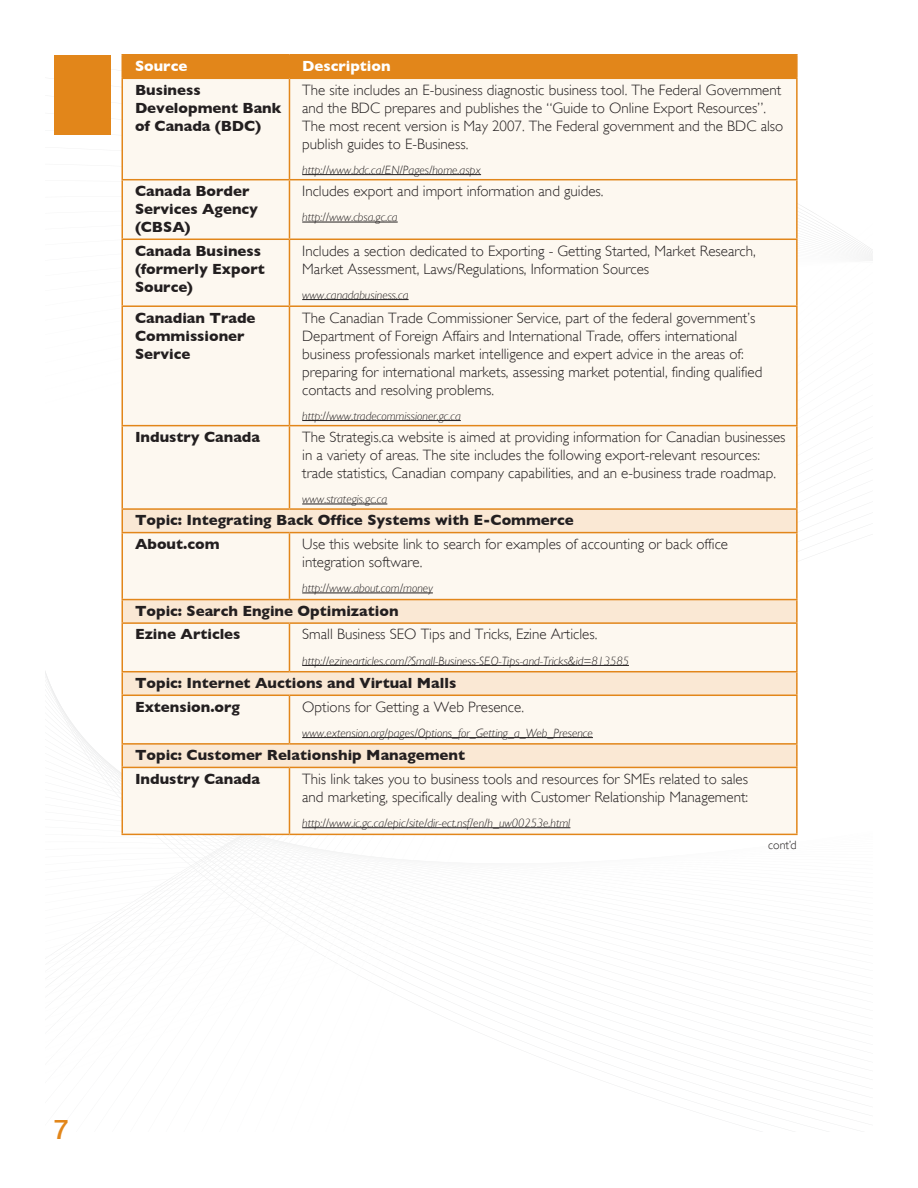
<style>
.page{position:relative;width:918px;height:1188px;background:#fff}
.page>*{position:absolute;margin:0;border:0;box-sizing:border-box;transform-origin:0 0}
.PageNumberRight{font:500 27px "Helvetica Neue";color:#e2861a}
.Page_bodytext{font:300 15px/18px "Gill Sans";color:#231f20}
.Page_bodytext-2{font:700 15px/18px "Gill Sans";color:#231f20}
.Page_bodytext-3{font:700 15px "Gill Sans";color:#fff}
.Page_bodytext-4{font:italic 300 12px "Gill Sans";color:#231f20}
.Page_bodytext-5{font:300 12px "Gill Sans";color:#231f20}
</style>
<div class="page">
<svg style="left:46px;top:781px;width:752px;height:247px"></svg>
<div style="left:54px;top:55px;width:57px;height:80px;background:#e2861a"></div>
<div style="left:123px;top:79px;width:673px;height:755px;background:#fdf8f0"></div>
<svg style="left:123px;top:510px;width:673px;height:257px;fill:#fdf8f0"></svg>
<hr style="left:122px;top:54px;width:167px;height:2px;background:#e2861a">
<hr style="left:289px;top:54px;width:509px;height:2px;background:#e2861a">
<div style="left:122px;top:55px;width:674px;height:23px;background:#e2861a"></div>
<hr style="left:796px;top:56px;width:2px;height:22px;background:#e2861a">
<hr style="left:122px;top:78px;width:167px;height:1px;background:#e2861a">
<hr style="left:289px;top:78px;width:509px;height:1px;background:#e2861a">
<hr style="left:122px;top:79px;width:1px;height:100px;background:#e2861a">
<hr style="left:289px;top:79px;width:1px;height:100px;background:#e2861a">
<hr style="left:796px;top:79px;width:2px;height:100px;background:#e2861a">
<hr style="left:122px;top:179px;width:167px;height:1px;background:#e2861a">
<hr style="left:122px;top:180px;width:1px;height:59px;background:#e2861a">
<hr style="left:289px;top:179px;width:509px;height:1px;background:#e2861a">
<hr style="left:289px;top:180px;width:1px;height:59px;background:#e2861a">
<hr style="left:796px;top:180px;width:2px;height:59px;background:#e2861a">
<hr style="left:122px;top:239px;width:167px;height:1px;background:#e2861a">
<hr style="left:122px;top:240px;width:1px;height:65px;background:#e2861a">
<hr style="left:289px;top:239px;width:509px;height:1px;background:#e2861a">
<hr style="left:289px;top:240px;width:1px;height:65px;background:#e2861a">
<hr style="left:796px;top:240px;width:2px;height:65px;background:#e2861a">
<hr style="left:122px;top:305px;width:167px;height:2px;background:#e2861a">
<hr style="left:122px;top:307px;width:1px;height:118px;background:#e2861a">
<hr style="left:289px;top:305px;width:509px;height:2px;background:#e2861a">
<hr style="left:289px;top:307px;width:1px;height:118px;background:#e2861a">
<hr style="left:796px;top:307px;width:2px;height:118px;background:#e2861a">
<hr style="left:122px;top:425px;width:167px;height:1px;background:#e2861a">
<hr style="left:122px;top:426px;width:1px;height:82px;background:#e2861a">
<hr style="left:289px;top:425px;width:509px;height:1px;background:#e2861a">
<hr style="left:289px;top:426px;width:1px;height:82px;background:#e2861a">
<hr style="left:796px;top:426px;width:2px;height:82px;background:#e2861a">
<hr style="left:122px;top:508px;width:167px;height:2px;background:#e2861a">
<svg style="left:122px;top:510px;width:1px;height:22px"></svg>
<hr style="left:289px;top:508px;width:509px;height:2px;background:#e2861a">
<hr style="left:796px;top:510px;width:2px;height:22px;background:#e2861a">
<hr style="left:122px;top:532px;width:167px;height:1px;background:#e2861a">
<hr style="left:122px;top:533px;width:1px;height:66px;background:#e2861a">
<hr style="left:289px;top:532px;width:509px;height:1px;background:#e2861a">
<hr style="left:289px;top:533px;width:1px;height:66px;background:#e2861a">
<hr style="left:796px;top:533px;width:2px;height:66px;background:#e2861a">
<hr style="left:122px;top:599px;width:167px;height:1px;background:#e2861a">
<svg style="left:122px;top:600px;width:1px;height:22px"></svg>
<hr style="left:289px;top:599px;width:509px;height:1px;background:#e2861a">
<hr style="left:796px;top:600px;width:2px;height:22px;background:#e2861a">
<hr style="left:122px;top:622px;width:167px;height:2px;background:#e2861a">
<hr style="left:122px;top:624px;width:1px;height:47px;background:#e2861a">
<hr style="left:289px;top:622px;width:509px;height:2px;background:#e2861a">
<hr style="left:289px;top:624px;width:1px;height:47px;background:#e2861a">
<hr style="left:796px;top:624px;width:2px;height:47px;background:#e2861a">
<hr style="left:122px;top:671px;width:167px;height:1px;background:#e2861a">
<svg style="left:122px;top:672px;width:1px;height:23px"></svg>
<hr style="left:289px;top:671px;width:509px;height:1px;background:#e2861a">
<hr style="left:796px;top:672px;width:2px;height:23px;background:#e2861a">
<hr style="left:122px;top:695px;width:167px;height:1px;background:#e2861a">
<hr style="left:122px;top:696px;width:1px;height:47px;background:#e2861a">
<hr style="left:289px;top:695px;width:509px;height:1px;background:#e2861a">
<hr style="left:289px;top:696px;width:1px;height:47px;background:#e2861a">
<hr style="left:796px;top:696px;width:2px;height:47px;background:#e2861a">
<hr style="left:122px;top:743px;width:167px;height:2px;background:#e2861a">
<svg style="left:122px;top:745px;width:1px;height:22px"></svg>
<hr style="left:289px;top:743px;width:509px;height:2px;background:#e2861a">
<hr style="left:796px;top:745px;width:2px;height:22px;background:#e2861a">
<hr style="left:122px;top:767px;width:167px;height:1px;background:#e2861a">
<hr style="left:122px;top:768px;width:1px;height:66px;background:#e2861a">
<hr style="left:289px;top:767px;width:509px;height:1px;background:#e2861a">
<hr style="left:289px;top:768px;width:1px;height:66px;background:#e2861a">
<hr style="left:796px;top:768px;width:2px;height:66px;background:#e2861a">
<hr style="left:122px;top:834px;width:167px;height:1px;background:#e2861a">
<hr style="left:289px;top:834px;width:509px;height:1px;background:#e2861a">
<hr style="left:302px;top:174px;width:179px;height:1px;background:#231f20">
<hr style="left:302px;top:222px;width:96px;height:1px;background:#231f20">
<hr style="left:302px;top:299px;width:107px;height:1px;background:#231f20">
<hr style="left:302px;top:420px;width:159px;height:1px;background:#231f20">
<hr style="left:302px;top:504px;width:85px;height:1px;background:#231f20">
<hr style="left:302px;top:593px;width:131px;height:1px;background:#231f20">
<hr style="left:302px;top:665px;width:327px;height:1px;background:#231f20">
<hr style="left:302px;top:737px;width:291px;height:1px;background:#231f20">
<hr style="left:302px;top:827px;width:268px;height:1px;background:#231f20">
<p class="Page_bodytext-3" style="left:135px;top:57px;width:54px">Source</p>
<p class="Page_bodytext-3" style="left:302px;top:57px;width:90px">Description</p>
<p class="Page_bodytext-2" style="left:135px;top:80px;width:148px">Business<br>Development Bank of Canada (BDC)</p>
<p class="Page_bodytext" style="left:302px;top:80px;width:483px">The site includes an E-business diagnostic business tool. The Federal Government and the BDC prepares and publishes the “Guide to Online Export Resources”.<br>The most recent version is May 2007. The Federal government and the BDC also publish guides to E-Business.</p>
<p class="Page_bodytext-4" style="left:302px;top:163px;width:180px">http://www.bdc.ca/EN/Pages/home.aspx</p>
<p class="Page_bodytext-2" style="left:135px;top:182px;width:125px">Canada Border<br>Services Agency (CBSA)</p>
<p class="Page_bodytext" style="left:302px;top:181px;width:303px">Includes export and import information and guides.</p>
<p class="Page_bodytext-4" style="left:302px;top:210px;width:97px">http://www.cbsa.gc.ca</p>
<p class="Page_bodytext-2" style="left:135px;top:241px;width:131px">Canada Business (formerly Export<br>Source)</p>
<p class="Page_bodytext" style="left:302px;top:241px;width:455px">Includes a section dedicated to Exporting - Getting Started, Market Research,<br>Market Assessment, Laws/Regulations, Information Sources</p>
<p class="Page_bodytext-4" style="left:302px;top:288px;width:108px">www.canadabusiness.ca</p>
<p class="Page_bodytext-2" style="left:135px;top:308px;width:122px">Canadian Trade<br>Commissioner<br>Service</p>
<p class="Page_bodytext" style="left:302px;top:308px;width:462px">The Canadian Trade Commissioner Service, part of the federal government’s Department of Foreign Affairs and International Trade, offers international business professionals market intelligence and expert advice in the areas of: preparing for international markets, assessing market potential, finding qualified contacts and resolving problems.</p>
<p class="Page_bodytext-4" style="left:302px;top:409px;width:160px">http://www.tradecommissioner.gc.ca</p>
<p class="Page_bodytext-2" style="left:135px;top:428px;width:127px">Industry Canada</p>
<p class="Page_bodytext" style="left:302px;top:427px;width:485px">The Strategis.ca website is aimed at providing information for Canadian businesses in a variety of areas. The site includes the following export-relevant resources: trade statistics, Canadian company capabilities, and an e-business trade roadmap.</p>
<p class="Page_bodytext-4" style="left:302px;top:492px;width:87px">www.strategis.gc.ca</p>
<p class="Page_bodytext-2" style="left:135px;top:511px;width:440px">Topic: Integrating Back Office Systems with E-Commerce</p>
<p class="Page_bodytext-2" style="left:135px;top:535px;width:86px">About.com</p>
<p class="Page_bodytext" style="left:302px;top:534px;width:427px">Use this website link to search for examples of accounting or back office integration software.</p>
<p class="Page_bodytext-4" style="left:302px;top:581px;width:132px">http://www.about.com/money</p>
<p class="Page_bodytext-2" style="left:135px;top:602px;width:265px">Topic: Search Engine Optimization</p>
<p class="Page_bodytext-2" style="left:135px;top:625px;width:107px">Ezine Articles</p>
<p class="Page_bodytext" style="left:302px;top:625px;width:297px">Small Business SEO Tips and Tricks, Ezine Articles.</p>
<p class="Page_bodytext-4" style="left:302px;top:654px;width:328px">http://ezinearticles.com/?Small-Business-SEO-Tips-and-Tricks&amp;id=813585</p>
<p class="Page_bodytext-2" style="left:135px;top:674px;width:323px">Topic: Internet Auctions and Virtual Malls</p>
<p class="Page_bodytext-2" style="left:135px;top:697px;width:107px">Extension.org</p>
<p class="Page_bodytext" style="left:302px;top:697px;width:223px">Options for Getting a Web Presence.</p>
<p class="Page_bodytext-4" style="left:302px;top:726px;width:292px">www.extension.org/pages/Options_for_Getting_a_Web_Presence</p>
<p class="Page_bodytext-2" style="left:135px;top:746px;width:332px">Topic: Customer Relationship Management</p>
<p class="Page_bodytext-2" style="left:135px;top:770px;width:127px">Industry Canada</p>
<p class="Page_bodytext" style="left:302px;top:769px;width:447px">This link takes you to business tools and resources for SMEs related to sales and marketing, specifically dealing with Customer Relationship Management:</p>
<p class="Page_bodytext-4" style="left:302px;top:816px;width:270px">http://www.ic.gc.ca/epic/site/dir-ect.nsf/en/h_uw00253e.html</p>
<p class="Page_bodytext-5" style="left:768px;top:835px;width:30px">cont’d</p>
<p class="PageNumberRight" style="left:54px;top:1108px;width:17px">7</p>
</div>
